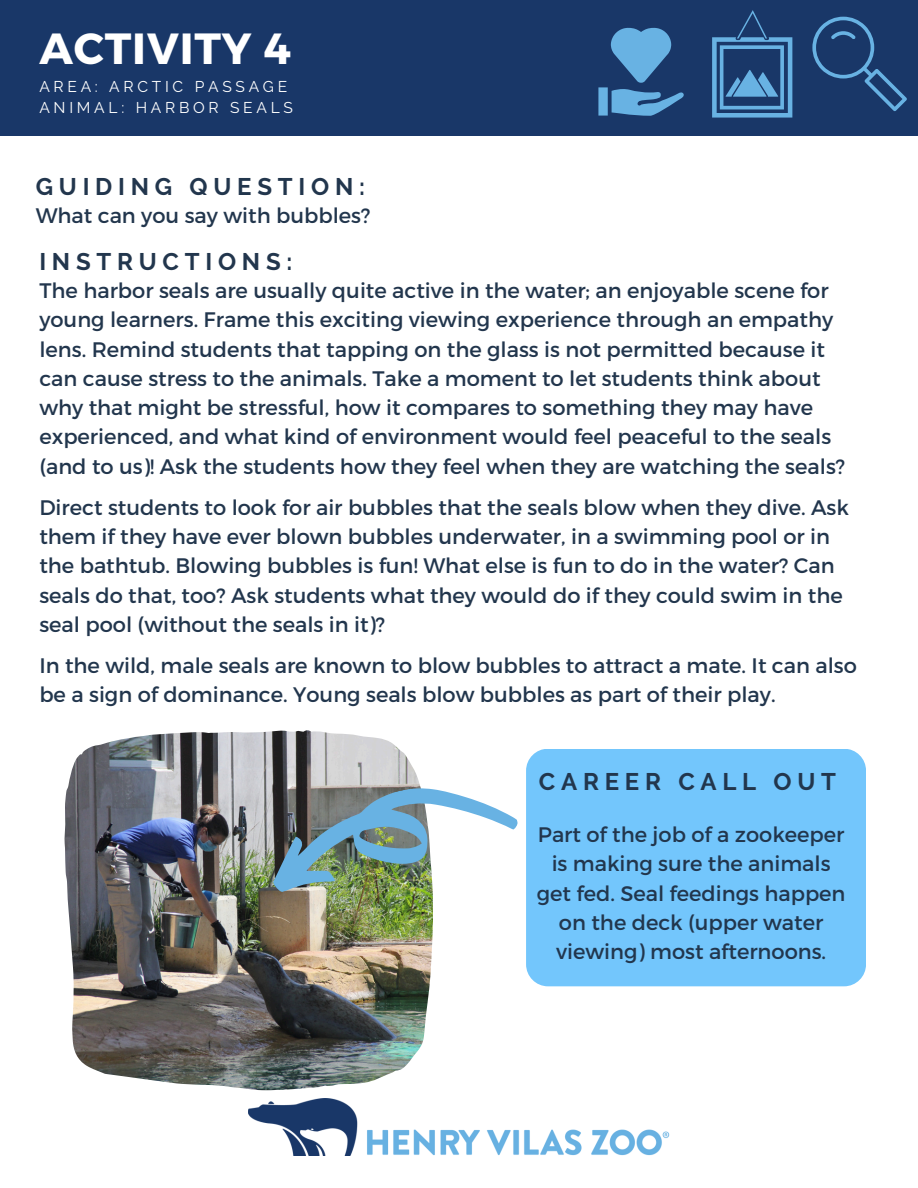
<style>
.page{position:relative;width:918px;height:1188px;background:#fff}
.page>*{position:absolute;margin:0;border:0;box-sizing:border-box;transform-origin:0 0}
.t1{font:700 43.65px "Montserrat";letter-spacing:.02em;color:#fff}
.t2{font:700 24px "Raleway";letter-spacing:.24em;color:#22364d}
.t3{font:21px/29.2px "Montserrat";color:#22364d}
.t4{font:15.6px "Raleway";letter-spacing:.24em;color:#fff}
</style>
<div class="page">
<div style="left:0;top:0;width:918px;height:135px;background:#193768"></div>
<img style="left:249px;top:1099px;width:420px;height:57px">
<img style="left:64px;top:730px;width:369px;height:360px">
<div style="left:526px;top:749px;width:340px;height:237px;background:#73c6fc;border-radius:22px"></div>
<svg style="left:812px;top:17px;width:95px;height:94px"></svg>
<img style="left:260px;top:769px;width:258px;height:124px">
<svg style="left:712px;top:10px;width:80px;height:108px"></svg>
<svg style="left:598px;top:28px;width:86px;height:88px"></svg>
<p class="t1" style="left:39px;top:20px;width:253px">ACTIVITY 4</p>
<h2 class="t4" style="left:39px;top:77px;width:249px">AREA: ARCTIC PASSAGE</h2>
<h3 class="t4" style="left:39px;top:98px;width:255px">ANIMAL: HARBOR SEALS</h3>
<h3 class="t2" style="left:36px;top:172px;width:331px">GUIDING QUESTION:</h3>
<h2 class="t3" style="left:36px;top:200px;width:336px">What can you say with bubbles?</h2>
<h3 class="t2" style="left:39px;top:247px;width:255px">INSTRUCTIONS:</h3>
<p class="t3" style="left:39px;top:275px;width:807px">The harbor seals are usually quite active in the water; an enjoyable scene for young learners. Frame this exciting viewing experience through an empathy lens. Remind students that tapping on the glass is not permitted because it can cause stress to the animals. Take a moment to let students think about why that might be stressful, how it compares to something they may have experienced, and what kind of environment would feel peaceful to the seals (and to us)! Ask the students how they feel when they are watching the seals?</p>
<p class="t3" style="left:39px;top:492px;width:811px">Direct students to look for air bubbles that the seals blow when they dive. Ask them if they have ever blown bubbles underwater, in a swimming pool or in the bathtub. Blowing bubbles is fun! What else is fun to do in the water? Can seals do that, too? Ask students what they would do if they could swim in the seal pool (without the seals in it)?</p>
<p class="t3" style="left:39px;top:650px;width:819px">In the wild, male seals are known to blow bubbles to attract a mate. It can also be a sign of dominance. Young seals blow bubbles as part of their play.</p>
<h3 class="t2" style="left:539px;top:767px;width:299px">CAREER CALL OUT</h3>
<p class="t3" style="left:537px;top:819px;width:310px;text-align:center">Part of the job of a zookeeper is making sure the animals get fed. Seal feedings happen on the deck (upper water viewing) most afternoons.</p>
</div>
